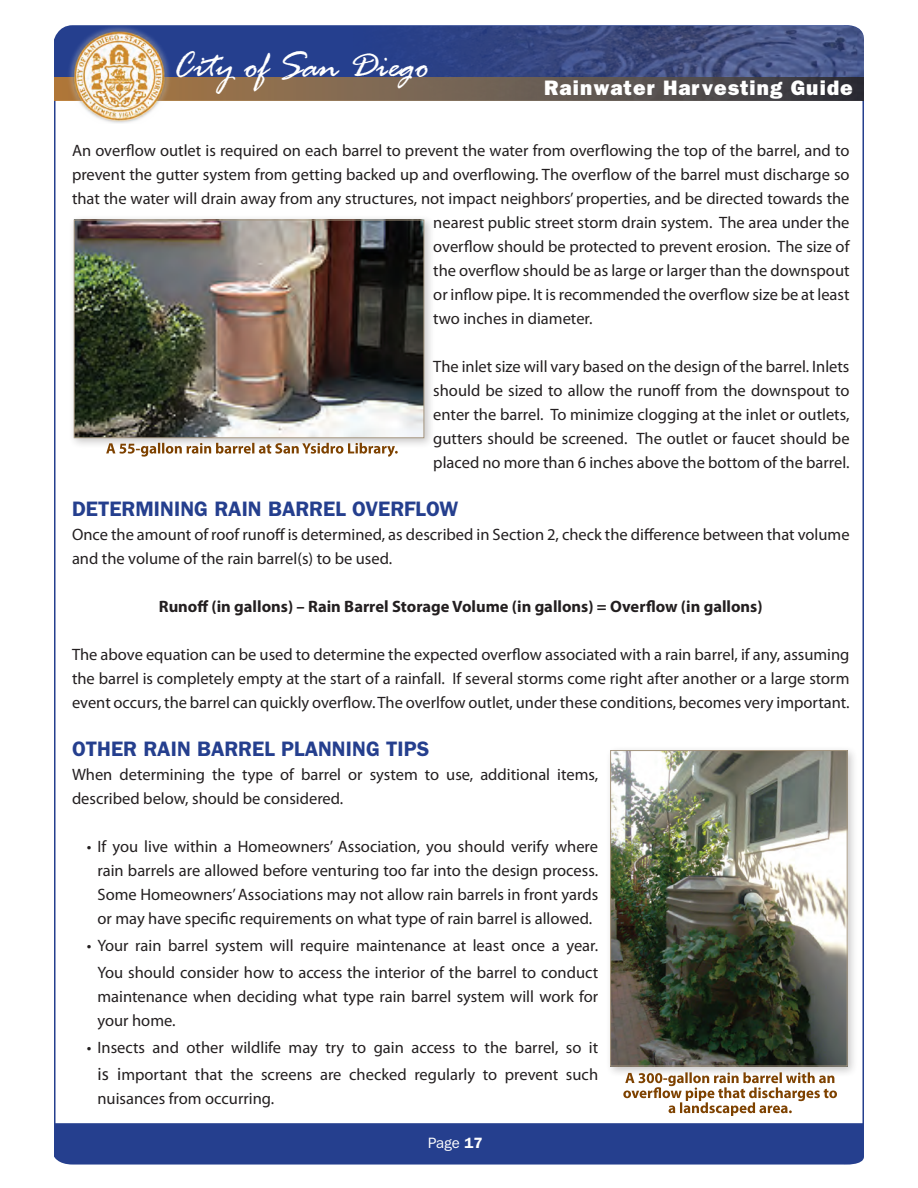
<style>
.page{position:relative;width:918px;height:1188px;background:#fff}
.page>*{position:absolute;margin:0;border:0;box-sizing:border-box;transform-origin:0 0}
.t1{font:italic 39.45px "Rage";color:#fff}
.t2{font:600 21px "ITC Franklin Gothic Std";color:#253f8e}
.t3{font:21px "ITC Franklin Gothic Std Hvy";letter-spacing:.05em;color:#fff}
.t4{font:16.5px/24px "Myriad Pro";color:#231f20;text-align:justify}
.t5{font:700 16.5px "Myriad Pro";color:#231f20}
.t6{font:15px "ITC Franklin Gothic Std";color:#fff}
.s1{font-size:18px}
.s2{font-weight:600}
</style>
<div class="page">
<svg style="left:54px;top:25px;width:799px;height:75px;background:#2b4490"></svg>
<img style="left:304px;top:26px;width:560px;height:74px">
<svg style="left:55px;top:77px;width:808px;height:23px;background:#6b5a4c"></svg>
<div style="left:54px;top:1123px;width:810px;height:42px;background:#253f8e"></div>
<img style="left:67px;top:25px;width:106px;height:98px">
<div style="left:605px;top:745px;width:254px;height:333px;background:#231f20;opacity:.25"></div>
<img style="left:612px;top:752px;width:234px;height:312px">
<div style="left:610px;top:750px;width:238px;height:316px;border:1px solid #a59680"></div>
<div style="left:69px;top:214px;width:367px;height:235px;background:#231f20;opacity:.25"></div>
<img style="left:76px;top:222px;width:346px;height:214px">
<div style="left:74px;top:220px;width:350px;height:218px;border:1px solid #a59680"></div>
<svg style="left:106px;top:443px;width:292px;height:14px"></svg>
<svg style="left:623px;top:1072px;width:214px;height:44px"></svg>
<h1 class="t1" style="left:172px;top:44px;width:259px">City of San Diego</h1>
<p class="t3" style="left:544px;top:76px;width:310px">Rainwater Harvesting Guide</p>
<p class="t4" style="left:72px;top:139px;width:779px">An overflow outlet is required on each barrel to prevent the water from overflowing the top of the barrel, and to</p>
<p class="t4" style="left:72px;top:163px;width:779px">prevent the gutter system from getting backed up and overflowing. The overflow of the barrel must discharge so</p>
<p class="t4" style="left:72px;top:187px;width:779px">that the water will drain away from any structures, not impact neighbors’ properties, and be directed towards the</p>
<p class="t4" style="left:433px;top:211px;width:418px">nearest public street storm drain system. The area under the</p>
<p class="t4" style="left:433px;top:235px;width:418px">overflow should be protected to prevent erosion. The size of</p>
<p class="t4" style="left:433px;top:259px;width:418px">the overflow should be as large or larger than the downspout</p>
<p class="t4" style="left:433px;top:283px;width:418px">or inflow pipe. It is recommended the overflow size be at least</p>
<p class="t4" style="left:433px;top:307px;width:161px">two inches in diameter.</p>
<p class="t4" style="left:433px;top:355px;width:418px">The inlet size will vary based on the design of the barrel. Inlets should be sized to allow the runoff from the downspout to enter the barrel. To minimize clogging at the inlet or outlets, gutters should be screened. The outlet or faucet should be placed no more than 6 inches above the bottom of the barrel.</p>
<p class="t2" style="left:72px;top:497px;width:27px">DETER</p>
<p class="t2" style="left:135px;top:497px;width:29px">MININ</p>
<p class="t2" style="left:194px;top:497px;width:46px">G RAIN</p>
<p class="t2" style="left:268px;top:497px;width:28px">BARREL</p>
<p class="t2" style="left:352px;top:497px;width:41px">OVERFLOW</p>
<p class="t4" style="left:72px;top:523px;width:779px">Once the amount of roof runoff is determined, as described in Section 2, check the difference between that volume and the volume of the rain barrel(s) to be used.</p>
<p class="t5" style="left:159px;top:596px;width:605px">Runoff (in gallons) – Rain Barrel Storage Volume (in gallons) = Overflow (in gallons)</p>
<p class="t4" style="left:72px;top:643px;width:779px">The above equation can be used to determine the expected overflow associated with a rain barrel, if any, assuming the barrel is completely empty at the start of a rainfall. If several storms come right after another or a large storm event occurs, the barrel can quickly overflow. The overlfow outlet, under these conditions, becomes very important.</p>
<p class="t2" style="left:72px;top:737px;width:28px">OTHER</p>
<p class="t2" style="left:143px;top:737px;width:26px">RAIN</p>
<p class="t2" style="left:197px;top:737px;width:28px">BARREL</p>
<p class="t2" style="left:281px;top:737px;width:26px">PLANNIN</p>
<p class="t2" style="left:366px;top:737px;width:43px">G TIPS</p>
<p class="t4" style="left:72px;top:763px;width:528px">When determining the type of barrel or system to use, additional items, described below, should be considered.</p>
<p class="t4" style="left:97px;top:835px;width:502px;text-indent:-10px">• If you live within a Homeowners’ Association, you should verify where rain barrels are allowed before venturing too far into the design process.<br>Some Homeowners’ Associations may not allow rain barrels in front yards or may have specific requirements on what type of rain barrel is allowed.</p>
<p class="t4" style="left:87px;top:932px;width:513px;line-height:27px;text-align:right">• Your rain barrel system will require maintenance at least once a year.<br>You should consider how to access the interior of the barrel to conduct</p>
<p class="t4" style="left:97px;top:985px;width:502px">maintenance when deciding what type rain barrel system will work for your home.</p>
<p class="t4" style="left:87px;top:1034px;width:513px;line-height:27px;text-align:right">• Insects and other wildlife may try to gain access to the barrel, so it <span class="s1">is i</span>mportant that the screens are checked regularly to prevent such</p>
<p class="t4" style="left:97px;top:1087px;width:178px">nuisances from occurring.</p>
<p class="t6" style="left:428px;top:1134px;width:56px">Page <span class="s2">17</span></p>
</div>
